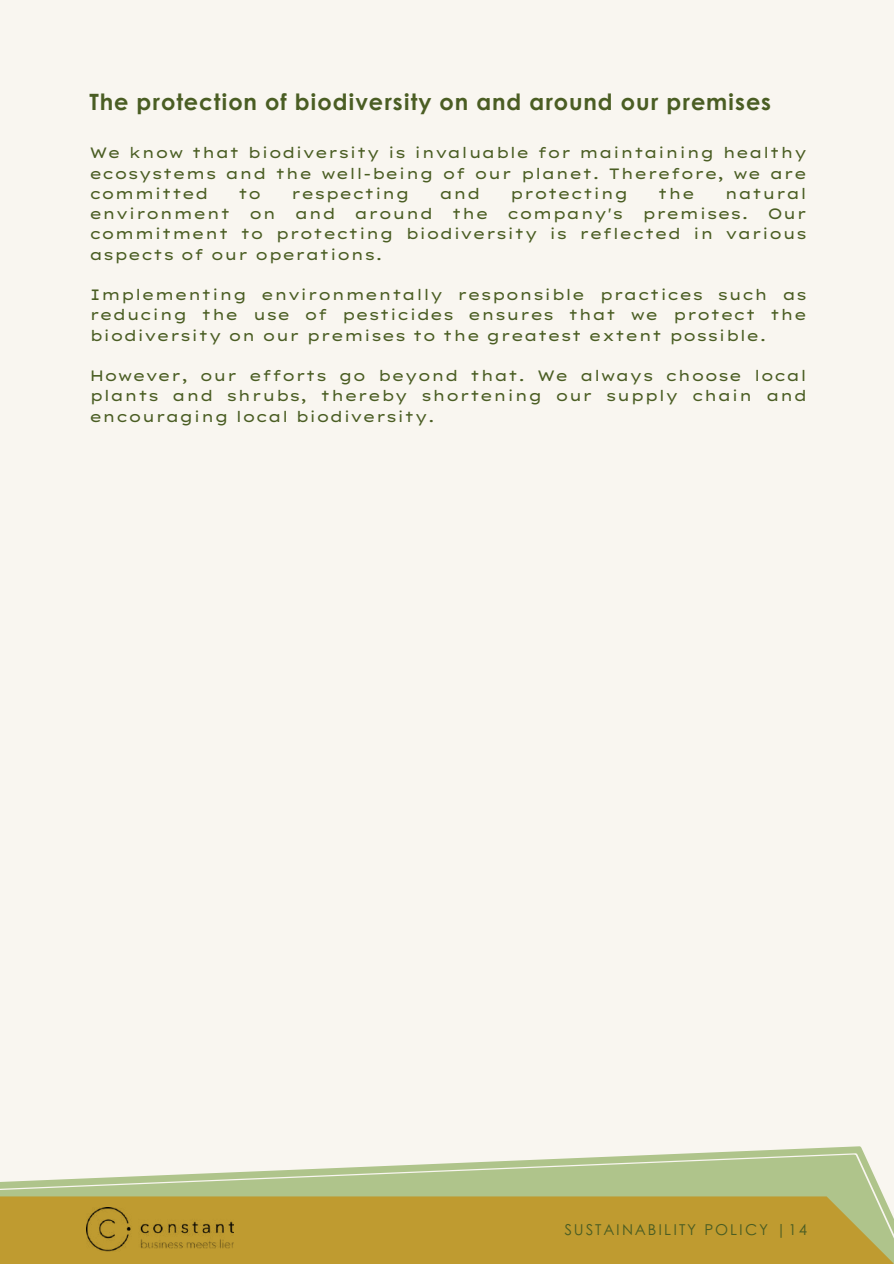
<style>
.page{position:relative;width:894px;height:1264px;background:#fff}
.page>*{position:absolute;margin:0;border:0;box-sizing:border-box;transform-origin:0 0}
.t1{font:700 22.5px "Century Gothic";letter-spacing:.04em;color:#4a5d23}
.t2{font:15px/20.2px "Lexend Tera";color:#4a5d23;text-align:justify}
.t3{font:15px "Century Gothic";letter-spacing:.14em;color:#4a5d23}
</style>
<div class="page">
<div style="left:0;top:0;width:893px;height:1263px;background:#f9f6f0"></div>
<svg style="left:701px;top:1146px;width:163px;height:7px"></svg>
<svg style="left:0;top:1154px;width:884px;height:42px;fill:#afc48b"></svg>
<div style="left:0;top:1196px;width:893px;height:67px;background:#bf9b30"></div>
<img style="left:86px;top:1207px;width:148px;height:44px">
<h1 class="t1" style="left:89px;top:84px;width:683px">The protection of biodiversity on and around our premises</h1>
<p class="t2" style="left:89px;top:142px;width:719px">We know that biodiversity is invaluable for maintaining healthy ecosystems and the well-being of our planet. Therefore, we are committed</p>
<p class="t2" style="left:238px;top:183px;width:25px">to</p>
<p class="t2" style="left:291px;top:183px;width:120px">respecting</p>
<p class="t2" style="left:439px;top:183px;width:43px">and</p>
<p class="t2" style="left:510px;top:183px;width:120px">protecting</p>
<p class="t2" style="left:657px;top:183px;width:39px">the</p>
<p class="t2" style="left:89px;top:183px;width:719px;text-indent:635px">natural environment on and around the company's premises. Our commitment to protecting biodiversity is reflected in various aspects of our operations.</p>
<p class="t2" style="left:89px;top:284px;width:719px">Implementing environmentally responsible practices such as reducing the use of pesticides ensures that we protect the biodiversity on our premises to the greatest extent possible.</p>
<p class="t2" style="left:89px;top:365px;width:719px">However, our efforts go beyond that. We always choose local plants and shrubs, thereby shortening our supply chain and encouraging local biodiversity.</p>
<p class="t3" style="left:564px;top:1217px;width:244px">SUSTAINABILITY POLICY |14</p>
</div>
